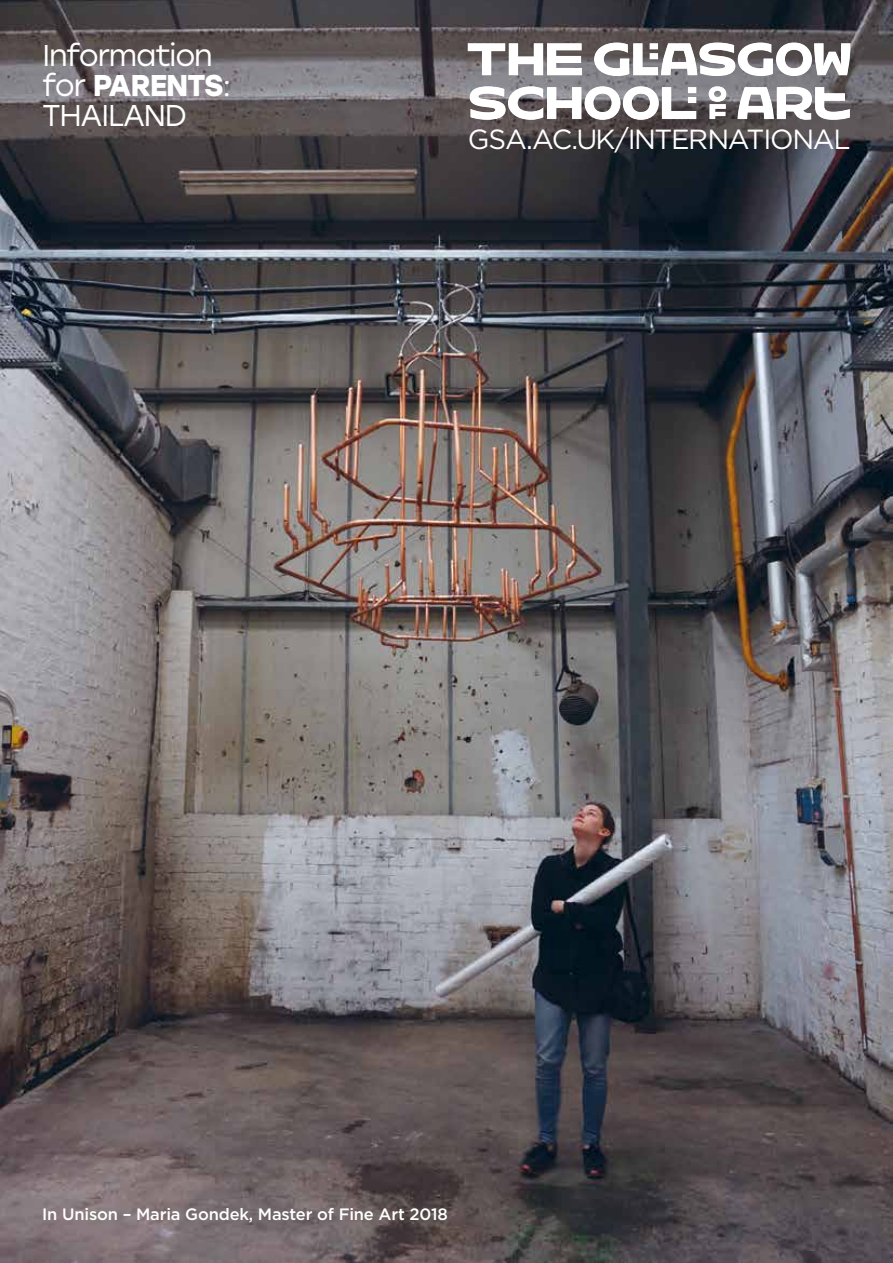
<style>
.page{position:relative;width:893px;height:1263px;background:#fff}
.page>*{position:absolute;margin:0;border:0;box-sizing:border-box;transform-origin:0 0}
.t1{font:30px/30px "Stolzl";letter-spacing:-.04em;color:#fff}
.t2{font:27.75px "Gotham";letter-spacing:-.05em;color:#fff}
.t3{font:500 16.5px "Gotham";letter-spacing:-.01em;color:#fff}
.s1{font-weight:700}
</style>
<div class="page">
<img style="left:0;top:0;width:893px;height:1263px">
<svg style="left:470px;top:86px;width:226px;height:34px"></svg>
<svg style="left:709px;top:86px;width:17px;height:33px"></svg>
<svg style="left:737px;top:87px;width:113px;height:33px"></svg>
<svg style="left:468px;top:43px;width:114px;height:32px"></svg>
<svg style="left:594px;top:43px;width:256px;height:33px"></svg>
<h1 class="t1" style="left:43px;top:39px;width:190px">Information for <span class="s1">PARENTS</span>:<br>THAILAND</h1>
<h2 class="t2" style="left:468px;top:121px;width:384px">GSA.AC.UK/INTERNATIONAL</h2>
<p class="t3" style="left:42px;top:1204px;width:407px">In Unison – Maria Gondek, Master of Fine Art 2018</p>
</div>
